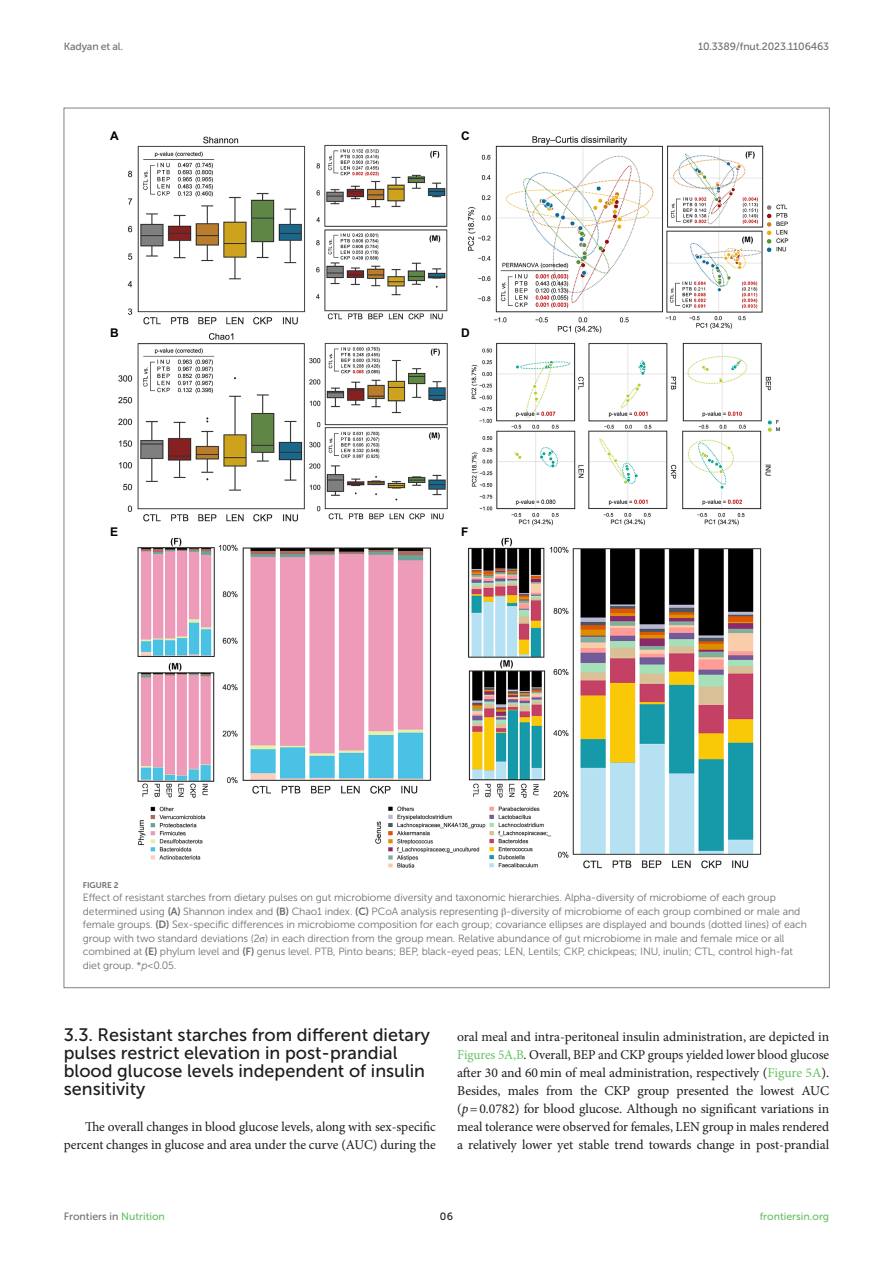
<style>
.page{position:relative;width:893px;height:1263px;background:#fff}
.page>*{position:absolute;margin:0;border:0;box-sizing:border-box;transform-origin:0 0}
.HEAD_2{font:18px/18px "Museo Sans 500";color:#1b1c1b}
.TEXT_FLUSH{font:13.5px/18px "Minion Pro";letter-spacing:-.005em;color:#1b1c1b;text-align:right}
.t1{font:700 12px "Arial";color:#000}
.FIG_LEG{font:10.5px/13.5px "Museo Sans 300";letter-spacing:-.01em;color:#706f70}
.t2{font:10.5px "Museo Sans 500";letter-spacing:-.015em;color:#706f70}
.t3{font:10.5px "Museo Sans 500";color:#65c161}
.t4{font:10.5px "Museo Sans 500";color:#1b1c1b}
.FIG_HD{font:8.25px "Museo Sans 700";letter-spacing:-.01em;color:#706f70}
.s1{font-family:"Museo Sans 700"}
.s2{font-family:"STIX General"}
.s3{font-style:italic}
.s4{color:#65c161}
</style>
<div class="page">
<img style="left:118px;top:136px;width:671px;height:733px">
<p class="t2" style="left:64px;top:41px;width:61px">Kadyan et al.</p>
<p class="t2" style="left:698px;top:41px;width:133px">10.3389/fnut.2023.1106463</p>
<p class="t1" style="left:110px;top:127px;width:10px">A</p>
<p class="t1" style="left:461px;top:127px;width:10px">C</p>
<p class="t1" style="left:110px;top:325px;width:10px">B</p>
<p class="t1" style="left:461px;top:325px;width:10px">D</p>
<p class="t1" style="left:110px;top:523px;width:10px">E</p>
<p class="t1" style="left:461px;top:523px;width:9px">F</p>
<p class="FIG_HD" style="left:83px;top:880px;width:37px">FIGURE 2</p>
<p class="FIG_LEG" style="left:83px;top:891px;width:726px">Effect of resistant starches from dietary pulses on gut microbiome diversity and taxonomic hierarchies. Alpha-diversity of microbiome of each group determined using <span class="s1">(A)</span> Shannon index and <span class="s1">(B)</span> Chao1 index. <span class="s1">(C)</span> PCoA analysis representing <span class="s2">β</span>-diversity of microbiome of each group combined or male and female groups. <span class="s1">(D)</span> Sex-specific differences in microbiome composition for each group; covariance ellipses are displayed and bounds (dotted lines) of each group with two standard deviations (2<span class="s2">σ</span>) in each direction from the group mean. Relative abundance of gut microbiome in male and female mice or all combined at <span class="s1">(E)</span> phylum level and <span class="s1">(F)</span> genus level. PTB, Pinto beans; BEP, black-eyed peas; LEN, Lentils; CKP, chickpeas; INU, inulin; CTL, control high-fat diet group. *<span class="s3">p</span> &lt; 0.05.</p>
<p class="HEAD_2" style="left:64px;top:1026px;width:368px">3.3. Resistant starches from different dietary pulses restrict elevation in post-prandial blood glucose levels independent of insulin sensitivity</p>
<p class="TEXT_FLUSH" style="left:64px;top:1118px;width:374px">The overall changes in blood glucose levels, along with sex-specific percent changes in glucose and area under the curve (AUC) during the</p>
<p class="TEXT_FLUSH" style="left:457px;top:1028px;width:374px;text-align:justify">oral meal and intra-peritoneal insulin administration, are depicted in <span class="s4">Figures 5A,B</span>. Overall, BEP and CKP groups yielded lower blood glucose after 30 and 60min of meal administration, respectively (<span class="s4">Figure 5A</span>).<br>Besides, males from the CKP group presented the lowest AUC (<span class="s3">p</span>=0.0782) for blood glucose. Although no significant variations in meal tolerance were observed for females, LEN group in males rendered a relatively lower yet stable trend towards change in post-prandial</p>
<p class="t2" style="left:64px;top:1211px;width:103px">Frontiers in <span class="s4">Nutrition</span></p>
<p class="t4" style="left:440px;top:1211px;width:15px">06</p>
<p class="t3" style="left:760px;top:1211px;width:71px">frontiersin.org</p>
</div>
